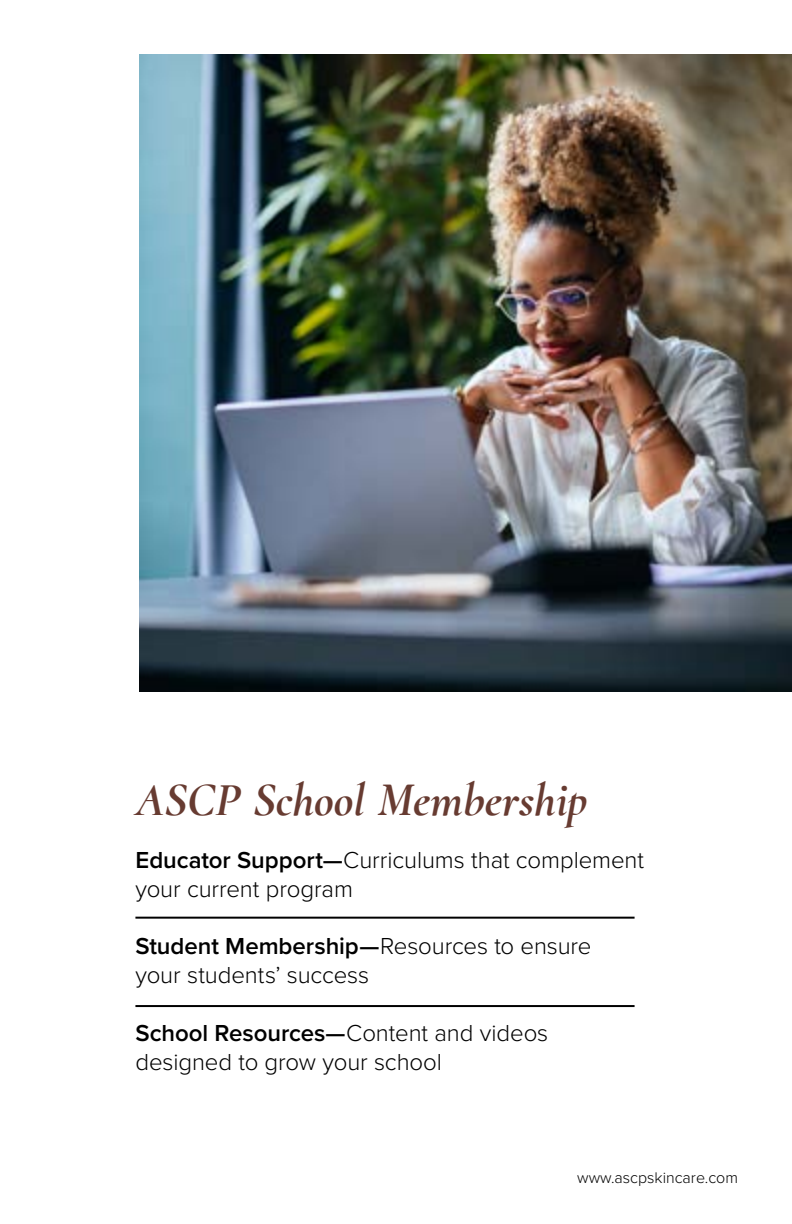
<style>
.page{position:relative;width:792px;height:1224px;background:#fff}
.page>*{position:absolute;margin:0;border:0;box-sizing:border-box;transform-origin:0 0}
.t1{font:italic 700 48px "Cormorant";color:#673b31}
.t2{font:300 24px/28.8px "Proxima Nova";letter-spacing:-.005em;color:#000}
.t3{font:300 16px "Proxima Nova";color:#000}
.s1{font-weight:600}
</style>
<div class="page">
<img style="left:140px;top:54px;width:652px;height:637px">
<hr style="left:135px;top:917px;width:500px;height:2px;background:#000">
<hr style="left:135px;top:1005px;width:500px;height:2px;background:#000">
<h1 class="t1" style="left:135px;top:770px;width:453px">ASCP School Membership</h1>
<p class="t2" style="left:135px;top:844px;width:510px"><span class="s1">Educator Support—</span>Curriculums that complement your current program</p>
<p class="t2" style="left:135px;top:931px;width:457px"><span class="s1">Student Membership—</span>Resources to ensure your students’ success</p>
<p class="t2" style="left:135px;top:1017px;width:414px"><span class="s1">School Resources—</span>Content and videos designed to grow your school</p>
<p class="t3" style="left:577px;top:1165px;width:162px">www.ascpskincare.com</p>
</div>
